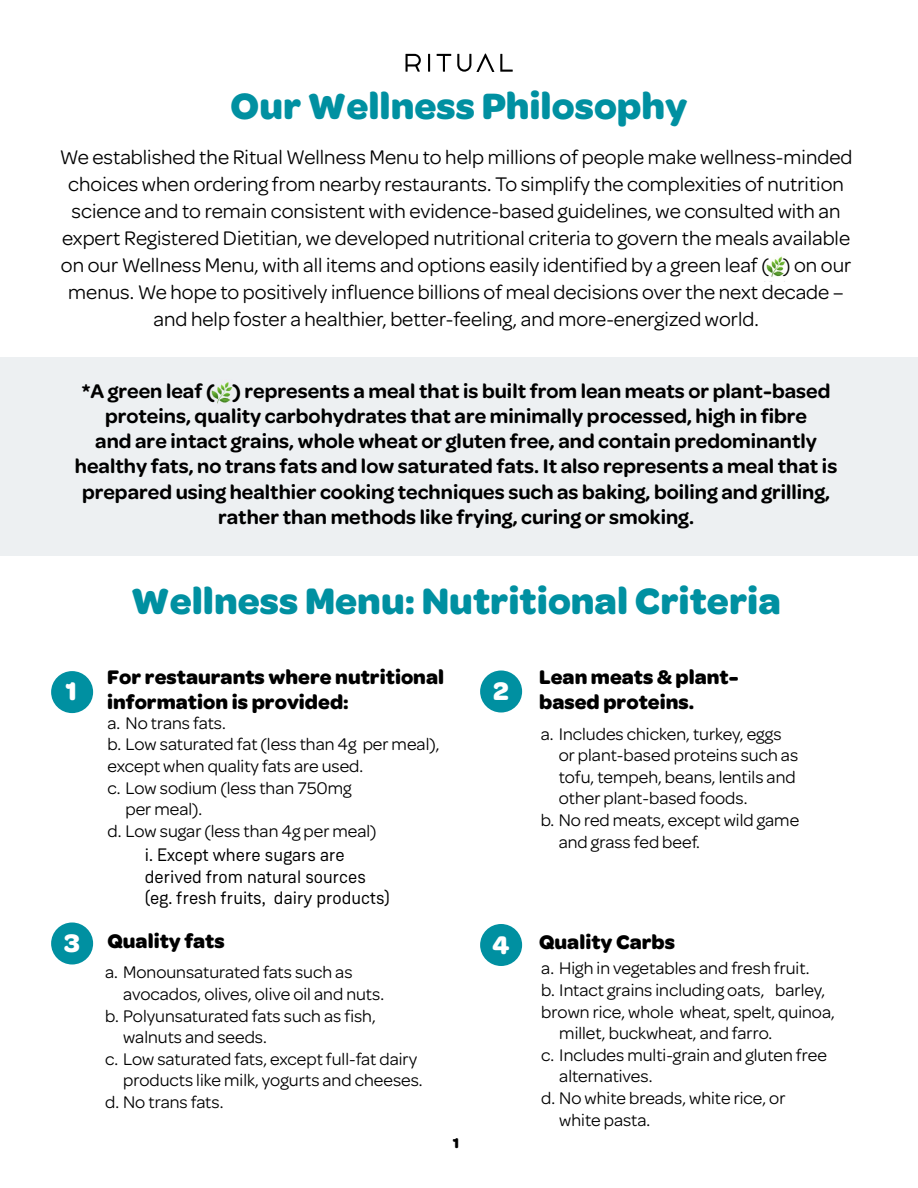
<style>
.page{position:relative;width:918px;height:1188px;background:#fff}
.page>*{position:absolute;margin:0;border:0;box-sizing:border-box;transform-origin:0 0}
.t1{font:700 39.15px "Omnes";color:#0090a1}
.t2{font:700 27px "Omnes";color:#fff}
.t3{font:21px/27px "Omnes";color:#000;text-align:center}
.t4{font:600 21px/25.2px "Omnes";color:#000;text-align:center}
.t5{font:700 21px/25.2px "Omnes";color:#000}
.t6{font:18px "Omnes";color:#000}
.t7{font:18px/21.6px "Weissenhof Grotesk";color:#000}
.t8{font:700 15px "Omnes";color:#000}
</style>
<div class="page">
<img style="left:764px;top:256px;width:21px;height:26px">
<div style="left:51px;top:671px;width:42px;height:42px;background:#0090a1;border-radius:50%"></div>
<div style="left:480px;top:670px;width:42px;height:42px;background:#0090a1;border-radius:50%"></div>
<div style="left:51px;top:922px;width:42px;height:42px;background:#0090a1;border-radius:50%"></div>
<div style="left:0;top:357px;width:918px;height:198px;background:#edf0f2"></div>
<img style="left:211px;top:382px;width:22px;height:22px">
<div style="left:480px;top:924px;width:42px;height:42px;background:#0090a1;border-radius:50%"></div>
<svg style="left:406px;top:54px;width:15px;height:18px"></svg>
<svg style="left:428px;top:54px;width:2px;height:18px"></svg>
<svg style="left:437px;top:54px;width:14px;height:18px"></svg>
<svg style="left:500px;top:54px;width:13px;height:18px"></svg>
<svg style="left:457px;top:53px;width:37px;height:19px"></svg>
<h1 class="t1" style="left:231px;top:83px;width:458px">Our Wellness Philosophy</h1>
<p class="t3" style="left:60px;top:143px;width:794px">We established the Ritual Wellness Menu to help millions of people make wellness-minded choices when ordering from nearby restaurants. To simplify the complexities of nutrition science and to remain consistent with evidence-based guidelines, we consulted with an expert Registered Dietitian, we developed nutritional criteria to govern the meals available on our Wellness Menu, with all items and options easily identified by a green leaf ( ) on our menus. We hope to positively influence billions of meal decisions over the next decade – and help foster a healthier, better-feeling, and more-energized world.</p>
<p class="t4" style="left:75px;top:378px;width:764px">*A green leaf ( ) represents a meal that is built from lean meats or plant-based proteins, quality carbohydrates that are minimally processed, high in fibre<br>and are intact grains, whole wheat or gluten free, and contain predominantly healthy fats, no trans fats and low saturated fats. It also represents a meal that is prepared using healthier cooking techniques such as baking, boiling and grilling, rather than methods like frying, curing or smoking.</p>
<h2 class="t2" style="left:66px;top:676px;width:13px">1</h2>
<h2 class="t2" style="left:64px;top:928px;width:17px">3</h2>
<h1 class="t1" style="left:131px;top:578px;width:651px">Wellness Menu: Nutritional Criteria</h1>
<p class="t5" style="left:107px;top:664px;width:338px">For restaurants where nutritional information is provided:</p>
<p class="t5" style="left:539px;top:665px;width:201px">Lean meats &amp; plant&shy;based proteins.</p>
<h2 class="t2" style="left:493px;top:676px;width:17px">2</h2>
<p class="t6" style="left:108px;top:711px;width:120px">a. No trans fats.</p>
<p class="t6" style="left:108px;top:732px;width:334px">b. Low saturated fat (less than 4g per meal),</p>
<p class="t6" style="left:108px;top:754px;width:257px">except when quality fats are used.</p>
<p class="t6" style="left:108px;top:775px;width:246px">c. Low sodium (less than 750mg</p>
<p class="t6" style="left:126px;top:797px;width:78px">per meal).</p>
<p class="t6" style="left:108px;top:819px;width:271px">d. Low sugar (less than 4g per meal)</p>
<p class="t7" style="left:145px;top:844px;width:247px">i. Except where sugars are derived from natural sources (eg. fresh fruits, dairy products)</p>
<p class="t5" style="left:108px;top:928px;width:119px">Quality fats</p>
<p class="t6" style="left:105px;top:960px;width:249px">a. Monounsaturated fats such as</p>
<p class="t6" style="left:123px;top:982px;width:263px">avocados, olives, olive oil and nuts.</p>
<p class="t6" style="left:105px;top:1003px;width:272px">b. Polyunsaturated fats such as fish,</p>
<p class="t6" style="left:123px;top:1025px;width:145px">walnuts and seeds.</p>
<p class="t6" style="left:105px;top:1047px;width:314px">c. Low saturated fats, except full-fat dairy</p>
<p class="t6" style="left:123px;top:1068px;width:301px">products like milk, yogurts and cheeses.</p>
<p class="t6" style="left:105px;top:1090px;width:120px">d. No trans fats.</p>
<p class="t8" style="left:453px;top:1134px;width:8px">1</p>
<p class="t6" style="left:541px;top:721px;width:242px">a. Includes chicken, turkey, eggs</p>
<p class="t6" style="left:559px;top:743px;width:241px">or plant-based proteins such as</p>
<p class="t6" style="left:559px;top:765px;width:239px">tofu, tempeh, beans, lentils and</p>
<p class="t6" style="left:559px;top:786px;width:190px">other plant-based foods.</p>
<p class="t6" style="left:541px;top:808px;width:260px">b. No red meats, except wild game</p>
<p class="t6" style="left:559px;top:829px;width:143px">and grass fed beef.</p>
<h2 class="t2" style="left:493px;top:930px;width:19px">4</h2>
<p class="t5" style="left:539px;top:929px;width:137px">Quality Carbs</p>
<p class="t6" style="left:541px;top:956px;width:270px">a. High in vegetables and fresh fruit.</p>
<p class="t6" style="left:541px;top:978px;width:285px">b. Intact grains including oats, barley,</p>
<p class="t6" style="left:541px;top:999px;width:295px">brown rice, whole wheat, spelt, quinoa,</p>
<p class="t6" style="left:559px;top:1021px;width:214px">millet, buckwheat, and farro.</p>
<p class="t6" style="left:541px;top:1043px;width:287px">c. Includes multi-grain and gluten free</p>
<p class="t6" style="left:559px;top:1064px;width:95px">alternatives.</p>
<p class="t6" style="left:541px;top:1086px;width:246px">d. No white breads, white rice, or</p>
<p class="t6" style="left:559px;top:1107px;width:92px">white pasta.</p>
</div>
